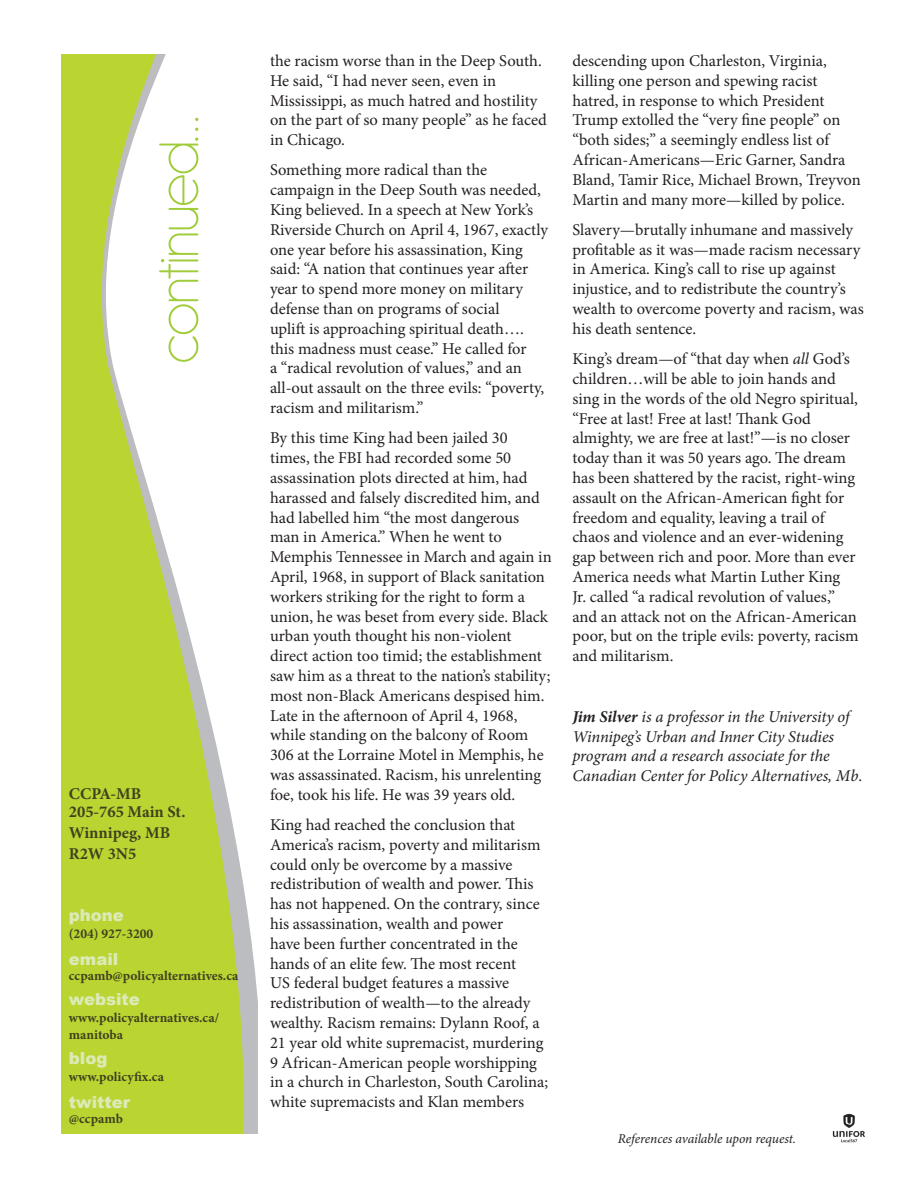
<style>
.page{position:relative;width:918px;height:1188px;background:#fff}
.page>*{position:absolute;margin:0;border:0;box-sizing:border-box;transform-origin:0 0}
.t1{font:200 61.5px "Antipasto";letter-spacing:-.04em;color:#a1cc3a}
.t2{font:16.5px/19.8px "Minion Pro";color:#231f20}
.t3{font:italic 16.5px/19.8px "Minion Pro";letter-spacing:-.01em;color:#231f20}
.t4{font:700 16.5px/21px "Minion Pro";color:#40411e}
.t5{font:900 16.5px "Arial";color:#dceab8}
.t6{font:700 13.5px/16.5px "Minion Pro";color:#40411e}
.t7{font:italic 13.5px "Minion Pro";letter-spacing:-.005em;color:#231f20}
.s1{font-style:italic}
.s2{font-weight:700}
.s3{font-style:normal}
</style>
<div class="page">
<svg style="left:62px;top:54px;width:196px;height:1080px;fill:#bad432"></svg>
<img style="left:832px;top:1113px;width:33px;height:30px">
<p class="t1" style="left:144px;top:364px;width:251px;rotate:-90deg">continued...</p>
<p class="t4" style="left:69px;top:783px;width:74px">CCPA-MB</p>
<p class="t4" style="left:69px;top:801px;width:118px">205-765 Main St.</p>
<p class="t4" style="left:69px;top:822px;width:103px">Winnipeg, MB<br>R2W 3N5</p>
<p class="t5" style="left:69px;top:903px;width:57px">phone</p>
<p class="t6" style="left:69px;top:925px;width:86px">(204) 927-3200</p>
<p class="t6" style="left:69px;top:967px;width:171px">ccpamb@policyalternatives.ca</p>
<p class="t6" style="left:69px;top:1009px;width:152px">www.policyalternatives.ca/ manitoba</p>
<p class="t6" style="left:69px;top:1068px;width:97px">www.policyfix.ca</p>
<p class="t6" style="left:69px;top:1110px;width:56px">@ccpamb</p>
<p class="t5" style="left:69px;top:947px;width:51px">email</p>
<p class="t5" style="left:69px;top:988px;width:73px">website</p>
<p class="t5" style="left:69px;top:1046px;width:40px">blog</p>
<p class="t5" style="left:69px;top:1090px;width:63px">twitter</p>
<p class="t2" style="left:270px;top:51px;width:278px">the racism worse than in the Deep South.<br>He said, “I had never seen, even in Mississippi, as much hatred and hostility on the part of so many people” as he faced in Chicago.</p>
<p class="t2" style="left:270px;top:160px;width:280px">Something more radical than the campaign in the Deep South was needed, King believed. In a speech at New York’s Riverside Church on April 4, 1967, exactly one year before his assassination, King said: “A nation that continues year after year to spend more money on military defense than on programs of social<br>uplift is approaching spiritual death…. this madness must cease.” He called for<br>a “radical revolution of values,” and an all-out assault on the three evils: “poverty, racism and militarism.”</p>
<p class="t2" style="left:270px;top:428px;width:283px">By this time King had been jailed 30<br>times, the FBI had recorded some 50 assassination plots directed at him, had harassed and falsely discredited him, and had labelled him “the most dangerous man in America.” When he went to Memphis Tennessee in March and again in April, 1968, in support of Black sanitation workers striking for the right to form a union, he was beset from every side. Black urban youth thought his non-violent direct action too timid; the establishment saw him as a threat to the nation’s stability; most non-Black Americans despised him.<br>Late in the afternoon of April 4, 1968, while standing on the balcony of Room 306 at the Lorraine Motel in Memphis, he was assassinated. Racism, his unrelenting foe, took his life. He was 39 years old.</p>
<p class="t2" style="left:270px;top:815px;width:280px">King had reached the conclusion that America’s racism, poverty and militarism could only be overcome by a massive redistribution of wealth and power. This has not happened. On the contrary, since his assassination, wealth and power<br>have been further concentrated in the hands of an elite few. The most recent<br>US federal budget features a massive redistribution of wealth—to the already wealthy. Racism remains: Dylann Roof, a 21 year old white supremacist, murdering 9 African-American people worshipping in a church in Charleston, South Carolina; white supremacists and Klan members</p>
<p class="t2" style="left:572px;top:51px;width:290px">descending upon Charleston, Virginia, killing one person and spewing racist hatred, in response to which President Trump extolled the “very fine people” on “both sides;” a seemingly endless list of African-Americans—Eric Garner, Sandra Bland, Tamir Rice, Michael Brown, Treyvon Martin and many more—killed by police.</p>
<p class="t2" style="left:572px;top:220px;width:293px">Slavery—brutally inhumane and massively profitable as it was—made racism necessary in America. King’s call to rise up against injustice, and to redistribute the country’s wealth to overcome poverty and racism, was his death sentence.</p>
<p class="t2" style="left:572px;top:349px;width:288px">King’s dream—of “that day when <span class="s1">all</span> God’s children…will be able to join hands and sing in the words of the old Negro spiritual, “Free at last! Free at last! Thank God almighty, we are free at last!”—is no closer today than it was 50 years ago. The dream has been shattered by the racist, right-wing assault on the African-American fight for freedom and equality, leaving a trail of chaos and violence and an ever-widening gap between rich and poor. More than ever America needs what Martin Luther King<br>Jr. called “a radical revolution of values,” and an attack not on the African-American poor, but on the triple evils: poverty, racism and militarism.</p>
<p class="t3" style="left:572px;top:707px;width:291px"><span class="s2">Jim Silver</span> is a professor in the University of Winnipeg’s Urban and Inner City Studies program and a research associate for the Canadian Center for Policy Alternatives, Mb<span class="s3">.</span></p>
<p class="t7" style="left:618px;top:1129px;width:180px">References available upon request.</p>
</div>
